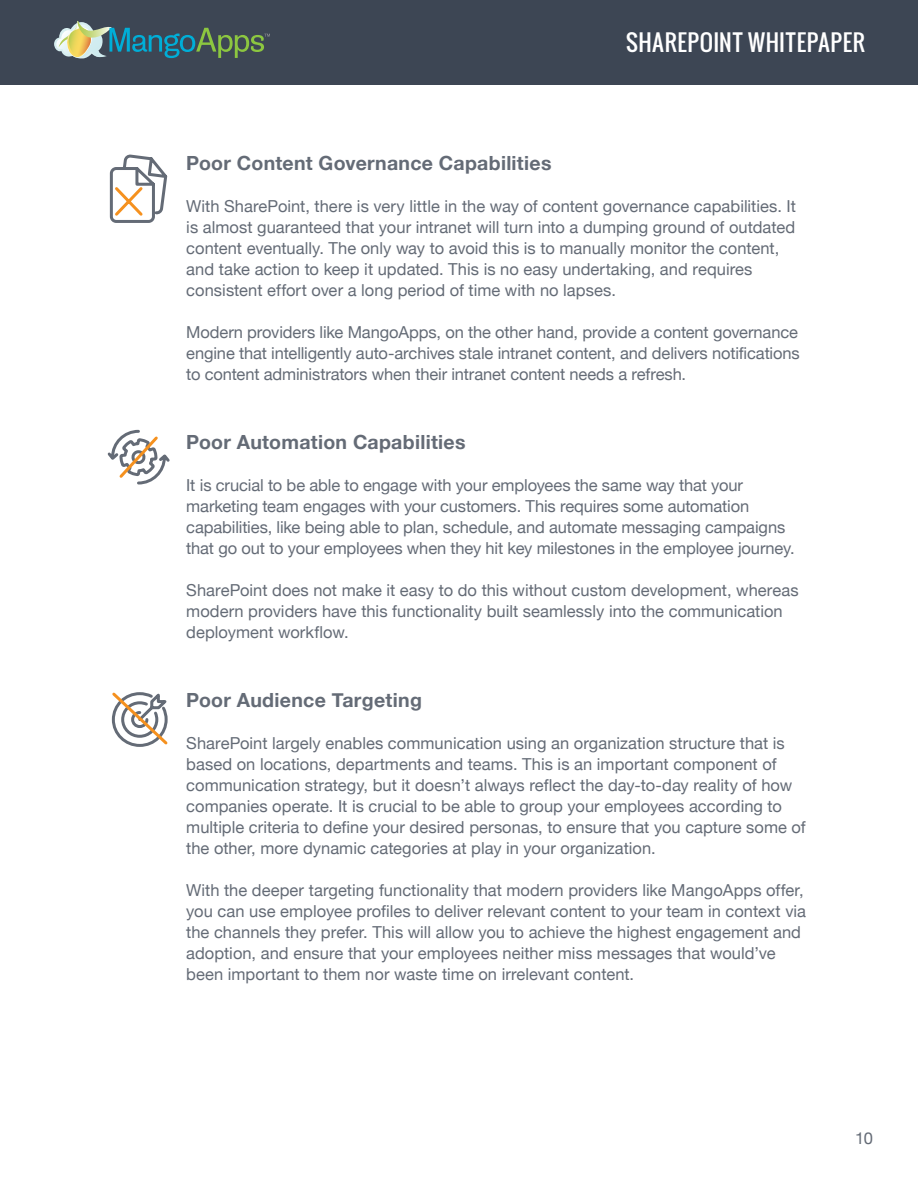
<style>
.page{position:relative;width:918px;height:1188px;background:#fff}
.page>*{position:absolute;margin:0;border:0;box-sizing:border-box;transform-origin:0 0}
.t1{font:22.5px "Oswald";letter-spacing:.01em;color:#fff}
.t2{font:700 19.5px "Helvetica Neue";letter-spacing:.015em;color:#646b76}
.t3{font:16.5px/21px "Helvetica Neue";color:#646b76}
</style>
<div class="page">
<div style="left:0;top:0;width:918px;height:84px;background:#3d4654"></div>
<svg style="left:54px;top:21px;width:216px;height:38px"></svg>
<svg style="left:109px;top:154px;width:59px;height:69px"></svg>
<svg style="left:107px;top:429px;width:63px;height:56px"></svg>
<svg style="left:111px;top:692px;width:57px;height:55px"></svg>
<h1 class="t1" style="left:626px;top:25px;width:241px">SHAREPOINT WHITEPAPER</h1>
<p class="t2" style="left:186px;top:148px;width:367px">Poor Content Governance Capabilities</p>
<p class="t3" style="left:186px;top:197px;width:611px">With SharePoint, there is very little in the way of content governance capabilities. It is almost guaranteed that your intranet will turn into a dumping ground of outdated content eventually. The only way to avoid this is to manually monitor the content, and take action to keep it updated. This is no easy undertaking, and requires consistent effort over a long period of time with no lapses.</p>
<p class="t3" style="left:186px;top:323px;width:615px;text-align:justify">Modern providers like MangoApps, on the other hand, provide a content governance engine that intelligently auto-archives stale intranet content, and delivers notifications to content administrators when their intranet content needs a refresh.</p>
<p class="t2" style="left:186px;top:427px;width:281px">Poor Automation Capabilities</p>
<p class="t3" style="left:186px;top:476px;width:610px">It is crucial to be able to engage with your employees the same way that your marketing team engages with your customers. This requires some automation capabilities, like being able to plan, schedule, and automate messaging campaigns that go out to your employees when they hit key milestones in the employee journey.</p>
<p class="t3" style="left:186px;top:581px;width:614px">SharePoint does not make it easy to do this without custom development, whereas modern providers have this functionality built seamlessly into the communication deployment workflow.</p>
<p class="t2" style="left:186px;top:685px;width:237px">Poor Audience Targeting</p>
<p class="t3" style="left:186px;top:734px;width:621px">SharePoint largely enables communication using an organization structure that is based on locations, departments and teams. This is an important component of communication strategy, but it doesn’t always reflect the day-to-day reality of how companies operate. It is crucial to be able to group your employees according to multiple criteria to define your desired personas, to ensure that you capture some of the other, more dynamic categories at play in your organization.</p>
<p class="t3" style="left:186px;top:881px;width:621px">With the deeper targeting functionality that modern providers like MangoApps offer, you can use employee profiles to deliver relevant content to your team in context via the channels they prefer. This will allow you to achieve the highest engagement and adoption, and ensure that your employees neither miss messages that would’ve been important to them nor waste time on irrelevant content.</p>
<p class="t3" style="left:855px;top:1129px;width:19px">10</p>
</div>
